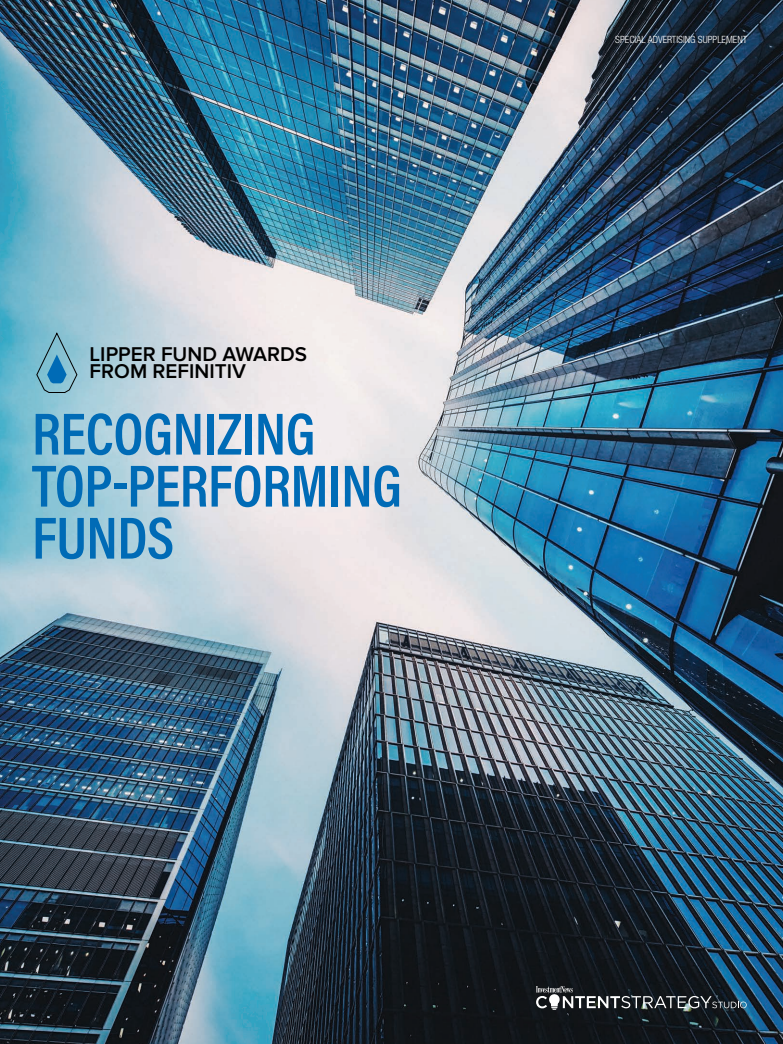
<style>
.page{position:relative;width:783px;height:1044px;background:#fff}
.page>*{position:absolute;margin:0;border:0;box-sizing:border-box;transform-origin:0 0}
.t1{font:600 60px/52px "Acumin Pro Cond";letter-spacing:-.01em;color:#006bb6}
.t2{font:600 20.7px/17px "Proxima Nova";color:#000}
.t3{font:300 condensed 10px "Helvetica Neue LT Std";color:#fff}
</style>
<div class="page">
<img style="left:0;top:0;width:783px;height:1044px">
<svg style="left:37px;top:986px;width:711px;height:24px;background:#2c3d46"></svg>
<svg style="left:36px;top:333px;width:41px;height:60px;background:#6ba9c1"></svg>
<p class="t2" style="left:90px;top:346px;width:219px">LIPPER FUND AWARDS<br>FROM REFINITIV</p>
<p class="t1" style="left:32px;top:406px;width:372px">RECOGNIZING<br>TOP-PERFORMING<br>FUNDS</p>
<p class="t3" style="left:615px;top:34px;width:133px">SPECIAL ADVERTISING SUPPLEMENT</p>
</div>
